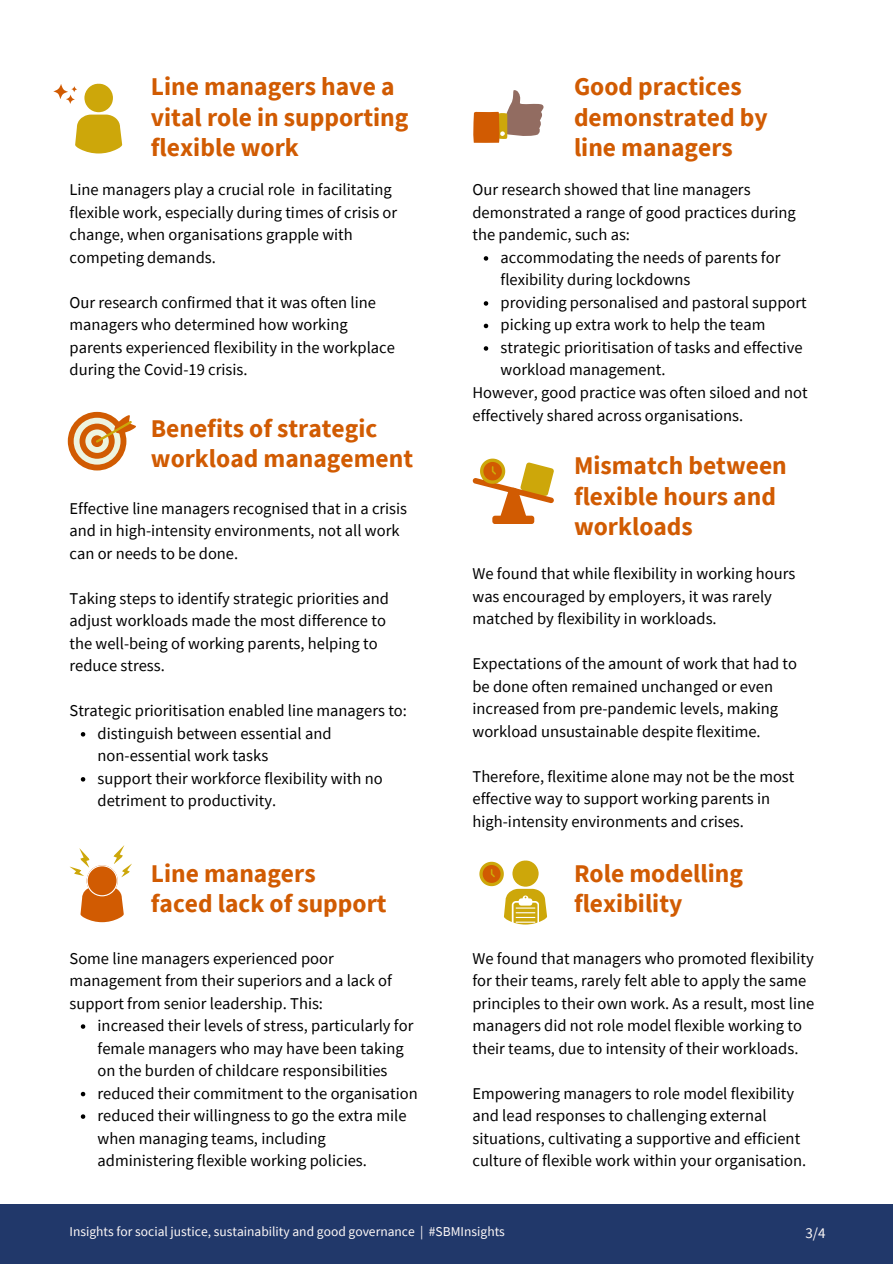
<style>
.page{position:relative;width:893px;height:1264px;background:#fff}
.page>*{position:absolute;margin:0;border:0;box-sizing:border-box;transform-origin:0 0}
.t1{font:700 25.5px/30.3px "Source Sans Pro";color:#d15b02}
.t2{font:16.5px/22.5px "Source Sans Pro";color:#000}
.t3{font:15px "Source Sans Pro";color:#fffaf8}
.t4{font:13.5px "Source Sans Pro";color:#fffaf8}
</style>
<div class="page">
<div style="left:0;top:1203px;width:892px;height:60px;background:#21386a"></div>
<svg style="left:54px;top:84px;width:68px;height:69px"></svg>
<svg style="left:473px;top:90px;width:71px;height:53px"></svg>
<div style="left:492px;top:515px;width:42px;height:8px;background:#d15b02;border-radius:3px"></div>
<svg style="left:472px;top:458px;width:82px;height:59px"></svg>
<svg style="left:483px;top:256px;width:5px;height:5px"></svg>
<svg style="left:483px;top:301px;width:5px;height:5px"></svg>
<svg style="left:483px;top:324px;width:5px;height:4px"></svg>
<svg style="left:483px;top:346px;width:5px;height:5px"></svg>
<svg style="left:69px;top:845px;width:63px;height:77px"></svg>
<svg style="left:81px;top:1024px;width:4px;height:4px"></svg>
<svg style="left:81px;top:1091px;width:4px;height:5px"></svg>
<svg style="left:81px;top:1114px;width:4px;height:4px"></svg>
<svg style="left:68px;top:412px;width:68px;height:58px"></svg>
<svg style="left:81px;top:732px;width:4px;height:4px"></svg>
<svg style="left:81px;top:777px;width:4px;height:4px"></svg>
<svg style="left:479px;top:860px;width:68px;height:65px"></svg>
<p class="t1" style="left:151px;top:71px;width:259px">Line managers have a vital role in supporting flexible work</p>
<p class="t2" style="left:70px;top:178px;width:329px">Line managers play a crucial role in facilitating flexible work, especially during times of crisis or change, when organisations grapple with competing demands.</p>
<p class="t2" style="left:70px;top:291px;width:327px">Our research confirmed that it was often line managers who determined how working parents experienced flexibility in the workplace during the Covid-19 crisis.</p>
<p class="t1" style="left:151px;top:413px;width:264px">Benefits of strategic workload management</p>
<p class="t2" style="left:70px;top:496px;width:339px">Effective line managers recognised that in a crisis and in high-intensity environments, not all work can or needs to be done.</p>
<p class="t2" style="left:70px;top:586px;width:321px">Taking steps to identify strategic priorities and adjust workloads made the most difference to the well-being of working parents, helping to reduce stress.</p>
<p class="t2" style="left:70px;top:699px;width:339px">Strategic prioritisation enabled line managers to:</p>
<p class="t2" style="left:98px;top:721px;width:235px">distinguish between essential and non-essential work tasks</p>
<p class="t2" style="left:98px;top:766px;width:286px">support their workforce flexibility with no detriment to productivity.</p>
<p class="t1" style="left:151px;top:857px;width:166px">Line managers</p>
<p class="t1" style="left:151px;top:887px;width:237px">faced lack of support</p>
<p class="t2" style="left:70px;top:946px;width:324px">Some line managers experienced poor management from their superiors and a lack of support from senior leadership. This:</p>
<p class="t2" style="left:98px;top:1013px;width:317px">increased their levels of stress, particularly for female managers who may have been taking on the burden of childcare responsibilities</p>
<p class="t2" style="left:98px;top:1081px;width:322px">reduced their commitment to the organisation</p>
<p class="t2" style="left:98px;top:1103px;width:310px">reduced their willingness to go the extra mile when managing teams, including administering flexible working policies.</p>
<p class="t1" style="left:574px;top:71px;width:195px">Good practices demonstrated by line managers</p>
<p class="t2" style="left:472px;top:178px;width:325px">Our research showed that line managers demonstrated a range of good practices during the pandemic, such as:</p>
<p class="t2" style="left:500px;top:246px;width:281px">accommodating the needs of parents for flexibility during lockdowns</p>
<p class="t2" style="left:500px;top:291px;width:308px">providing personalised and pastoral support</p>
<p class="t2" style="left:500px;top:313px;width:266px">picking up extra work to help the team</p>
<p class="t2" style="left:500px;top:336px;width:303px">strategic prioritisation of tasks and effective workload management.</p>
<p class="t2" style="left:472px;top:381px;width:336px">However, good practice was often siloed and not effectively shared across organisations.</p>
<p class="t1" style="left:574px;top:450px;width:214px">Mismatch between flexible hours and workloads</p>
<p class="t2" style="left:472px;top:562px;width:324px">We found that while flexibility in working hours was encouraged by employers, it was rarely matched by flexibility in workloads.</p>
<p class="t2" style="left:472px;top:652px;width:326px">Expectations of the amount of work that had to be done often remained unchanged or even increased from pre-pandemic levels, making workload unsustainable despite flexitime.</p>
<p class="t2" style="left:472px;top:764px;width:323px">Therefore, flexitime alone may not be the most effective way to support working parents in high-intensity environments and crises.</p>
<p class="t1" style="left:574px;top:857px;width:170px">Role modelling flexibility</p>
<p class="t2" style="left:472px;top:946px;width:343px">We found that managers who promoted flexibility for their teams, rarely felt able to apply the same principles to their own work. As a result, most line managers did not role model flexible working to their teams, due to intensity of their workloads.</p>
<p class="t2" style="left:472px;top:1081px;width:335px">Empowering managers to role model flexibility and lead responses to challenging external situations, cultivating a supportive and efficient culture of flexible work within your organisation.</p>
<p class="t4" style="left:70px;top:1222px;width:437px">Insights for social justice, sustainability and good governance | #SBMInsights</p>
<p class="t3" style="left:805px;top:1223px;width:22px">3/4</p>
</div>
